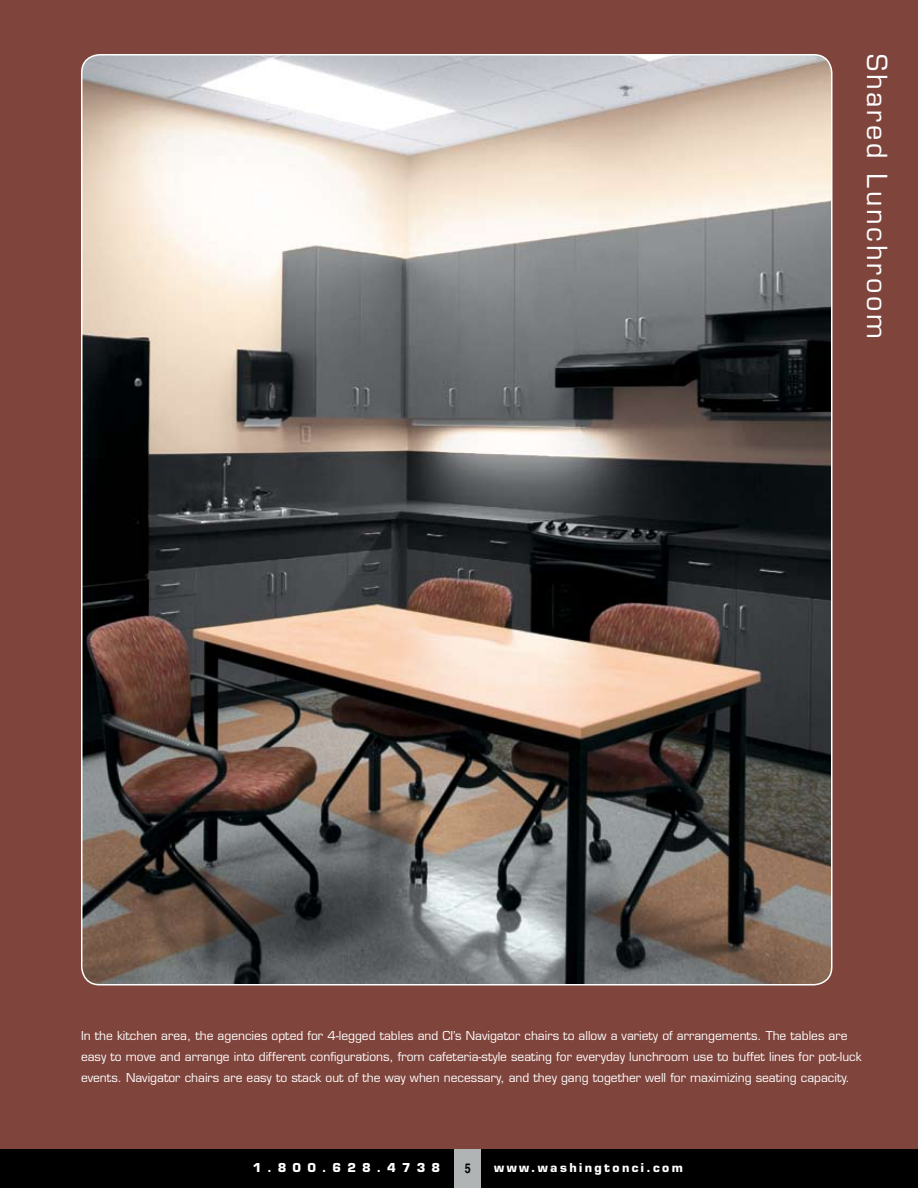
<style>
.page{position:relative;width:918px;height:1188px;background:#fff}
.page>*{position:absolute;margin:0;border:0;box-sizing:border-box;transform-origin:0 0}
.t1{font:27px "Eurostile";letter-spacing:.1em;color:#fff}
.t2{font:700 13.5px "Helvetica";color:#000;scale:.8 1}
.t3{font:12px/21px "Eurostile";color:#fff}
.t4{font:700 12px "Eurostile";letter-spacing:.2em;color:#fff}
.t5{font:700 12px "Eurostile";letter-spacing:.51em;color:#fff}
</style>
<div class="page">
<div style="left:0;top:0;width:918px;height:1149px;background:#7f443c"></div>
<div style="left:0;top:1149px;width:918px;height:39px;background:#000"></div>
<div style="left:454px;top:1149px;width:28px;height:39px;background:#b1b4b5"></div>
<img style="left:82px;top:55px;width:750px;height:930px;border-radius:18px">
<h1 class="t1" style="left:893px;top:54px;width:286px;rotate:90deg">Shared Lunchroom</h1>
<p class="t3" style="left:81px;top:1025px;width:782px">In the kitchen area, the agencies opted for 4-legged tables and CI’s Navigator chairs to allow a variety of arrangements. The tables are easy to move and arrange into different configurations, from cafeteria-style seating for everyday lunchroom use to buffet lines for pot-luck events. Navigator chairs are easy to stack out of the way when necessary, and they gang together well for maximizing seating capacity.</p>
<p class="t5" style="left:253px;top:1160px;width:189px">1.800.628.4738</p>
<p class="t2" style="left:465px;top:1160px;width:9px">5</p>
<p class="t4" style="left:494px;top:1160px;width:190px">www.washingtonci.com</p>
</div>
